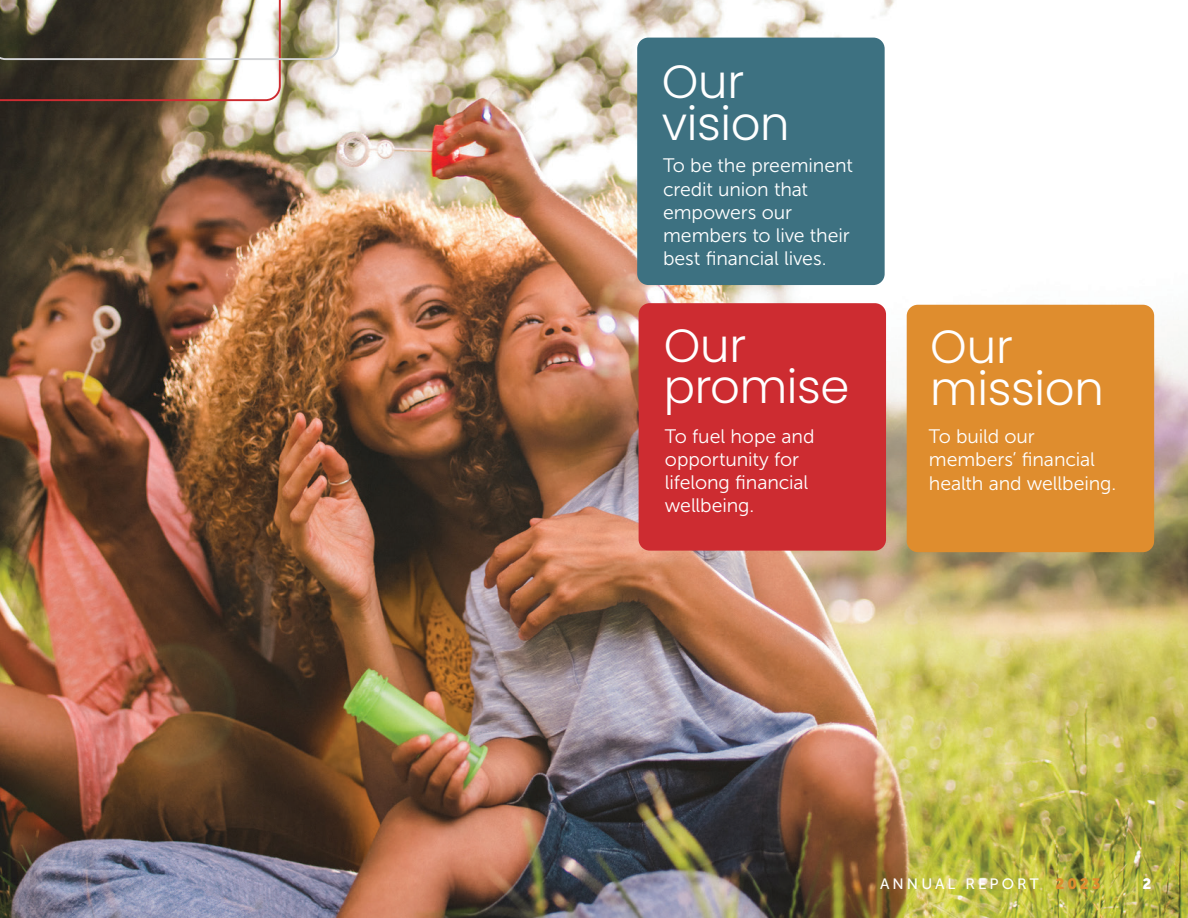
<style>
.page{position:relative;width:1188px;height:918px;background:#fff}
.page>*{position:absolute;margin:0;border:0;box-sizing:border-box;transform-origin:0 0}
.t1{font:300 46.5px/41.4px "Poppins";letter-spacing:-.005em;color:#fff}
.t2{font:19.5px/23.2px "Museo Sans 300";letter-spacing:-.005em;color:#fff}
.t3{font:15px "Museo Sans 500";letter-spacing:.205em;color:#fff}
.t4{font:15px "Museo Sans 900";color:#fff}
.s1{font-family:"Museo Sans 900";color:#df8d2e}
</style>
<div class="page">
<img style="left:0;top:0;width:1188px;height:918px">
<div style="left:637px;top:38px;width:248px;height:247px;background:#3d7181;border-radius:11px"></div>
<div style="left:639px;top:303px;width:247px;height:248px;background:#cd2c31;border-radius:11px"></div>
<div style="left:907px;top:305px;width:247px;height:247px;background:#df8d2e;border-radius:11px"></div>
<svg style="left:0;top:0;width:339px;height:101px;background:#817665"></svg>
<h1 class="t1" style="left:662px;top:61px;width:130px">Our vision</h1>
<p class="t2" style="left:663px;top:154px;width:191px">To be the preeminent credit union that empowers our members to live their best financial lives.</p>
<h1 class="t1" style="left:664px;top:325px;width:187px">Our promise</h1>
<p class="t2" style="left:665px;top:424px;width:151px">To fuel hope and opportunity for lifelong financial wellbeing.</p>
<h1 class="t1" style="left:930px;top:327px;width:175px">Our mission</h1>
<p class="t2" style="left:929px;top:425px;width:189px">To build our members’ financial health and wellbeing.</p>
<p class="t3" style="left:880px;top:875px;width:222px">ANNUAL REPORT <span class="s1">2023</span></p>
<p class="t4" style="left:1142px;top:875px;width:11px">2</p>
</div>
